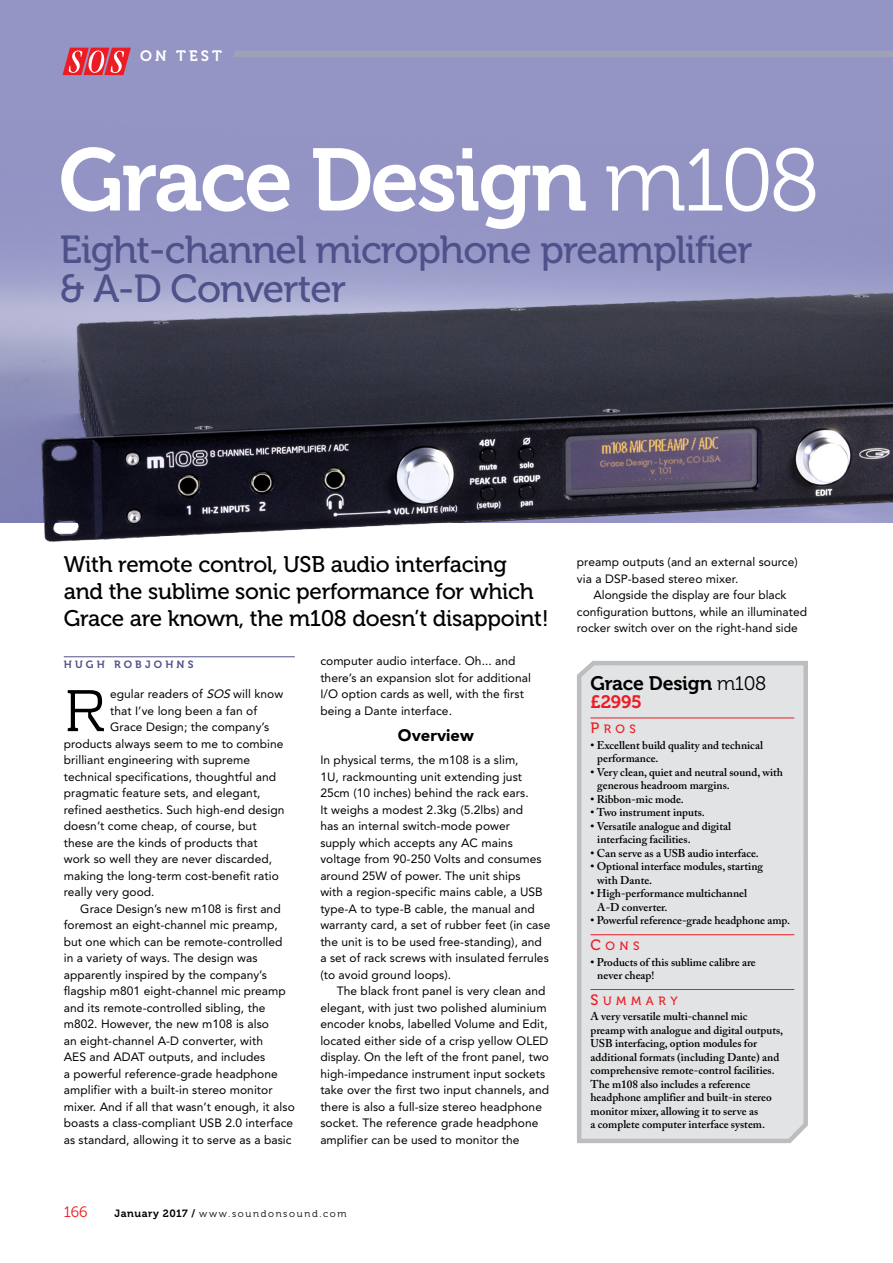
<style>
.page{position:relative;width:893px;height:1263px;background:#fff}
.page>*{position:absolute;margin:0;border:0;box-sizing:border-box;transform-origin:0 0}
.t1{font:87.9px "Museo 700";letter-spacing:-.035em;color:#fff}
.t2{font:300 61.5px "Kontrapunkt";color:#000}
.t3{font:39px/39px "Museo 500";letter-spacing:-.02em;color:#4f528a}
.t4{font:22.5px/27px "Museo 500";letter-spacing:-.01em;color:#000}
.t5{font:19.5px "Museo 700";letter-spacing:-.01em;color:#000}
.t6{font:18px "Museo 700";color:#ed1c24}
.t7{font:900 16.5px "Avenir LT Std";color:#000}
.t8{font:15px "Museo 700";letter-spacing:.2em;color:#fff}
.t9{font:15px "Museo 300";color:#ed1c24}
.t10{font:12px/16.5px "Avenir LT Std";letter-spacing:.005em;color:#000}
.t11{font:12px "Museo 500 SC800";letter-spacing:.375em;color:#ed1c24}
.t12{font:600 11.25px/13.5px "Adobe Caslon Pro";color:#000}
.t13{font:10.5px "Museo 700";letter-spacing:.3em;color:#4f528a}
.t14{font:9.75px "Museo 300";letter-spacing:.17em;color:#000}
.s1{font-family:"Museo 300"}
.s2{font-style:italic}
.s3{font-family:"Museo 700";font-size:10.5px}
.s4{font-size:15px}
</style>
<div class="page">
<img style="left:0;top:0;width:893px;height:542px">
<hr style="left:64px;top:656px;width:231px;height:1px;background:#4f528a">
<div style="left:577px;top:660px;width:231px;height:484px;background:#e2e3e4"></div>
<hr style="left:590px;top:717px;width:204px;height:1px;background:#ed1c24">
<hr style="left:590px;top:934px;width:204px;height:1px;background:#ed1c24">
<hr style="left:590px;top:989px;width:204px;height:1px;background:#ed1c24">
<div style="left:234px;top:51px;width:659px;height:6px;background:#9fa1b6"></div>
<svg style="left:63px;top:48px;width:68px;height:27px;background:#e05562"></svg>
<p class="t8" style="left:140px;top:48px;width:83px">on test</p>
<h1 class="t1" style="left:59px;top:131px;width:762px">Grace Design <span class="s1">m108</span></h1>
<h3 class="t3" style="left:60px;top:231px;width:694px">Eight-channel microphone preamplifier &amp; A-D Converter</h3>
<h3 class="t4" style="left:64px;top:551px;width:487px">With remote control, USB audio interfacing and the sublime sonic performance for which<br>Grace are known, the m108 doesn’t disappoint!</h3>
<p class="t13" style="left:64px;top:659px;width:131px">Hugh Robjoh ns</p>
<h2 class="t2" style="left:64px;top:675px;width:45px">R</h2>
<p class="t10" style="left:110px;top:686px;width:175px">egular readers of <span class="s2">SOS</span> will know</p>
<p class="t10" style="left:110px;top:702px;width:149px">that I’ve long been a fan of</p>
<p class="t10" style="left:110px;top:719px;width:160px">Grace Design; the company’s</p>
<p class="t10" style="left:64px;top:735px;width:221px">products always seem to me to combine</p>
<p class="t10" style="left:64px;top:752px;width:188px">brilliant engineering with supreme</p>
<p class="t10" style="left:64px;top:768px;width:214px">technical specifications, thoughtful and</p>
<p class="t10" style="left:64px;top:785px;width:198px">pragmatic feature sets, and elegant,</p>
<p class="t10" style="left:64px;top:801px;width:222px">refined aesthetics. Such high-end design</p>
<p class="t10" style="left:64px;top:818px;width:194px">doesn’t come cheap, of course, but</p>
<p class="t10" style="left:64px;top:834px;width:195px">these are the kinds of products that</p>
<p class="t10" style="left:64px;top:851px;width:210px">work so well they are never discarded,</p>
<p class="t10" style="left:64px;top:867px;width:217px">making the long-term cost-benefit ratio</p>
<p class="t10" style="left:64px;top:884px;width:92px">really very good.</p>
<p class="t10" style="left:80px;top:900px;width:202px">Grace Design’s new m108 is first and</p>
<p class="t10" style="left:64px;top:917px;width:216px">foremost an eight-channel mic preamp,</p>
<p class="t10" style="left:64px;top:933px;width:220px">but one which can be remote-controlled</p>
<p class="t10" style="left:64px;top:950px;width:195px">in a variety of ways. The design was</p>
<p class="t10" style="left:64px;top:966px;width:205px">apparently inspired by the company’s</p>
<p class="t10" style="left:64px;top:983px;width:224px">flagship m801 eight-channel mic preamp</p>
<p class="t10" style="left:64px;top:999px;width:203px">and its remote-controlled sibling, the</p>
<p class="t10" style="left:64px;top:1016px;width:207px">m802. However, the new m108 is also</p>
<p class="t10" style="left:64px;top:1032px;width:201px">an eight-channel A-D converter, with</p>
<p class="t10" style="left:64px;top:1049px;width:203px">AES and ADAT outputs, and includes</p>
<p class="t10" style="left:64px;top:1065px;width:216px">a powerful reference-grade headphone</p>
<p class="t10" style="left:64px;top:1082px;width:210px">amplifier with a built-in stereo monitor</p>
<p class="t10" style="left:64px;top:1098px;width:232px">mixer. And if all that wasn’t enough, it also</p>
<p class="t10" style="left:64px;top:1115px;width:231px">boasts a class-compliant USB 2.0 interface</p>
<p class="t10" style="left:64px;top:1131px;width:229px">as standard, allowing it to serve as a basic</p>
<p class="t10" style="left:320px;top:653px;width:212px">computer audio interface. Oh... and there’s an expansion slot for additional I/O option cards as well, with the first being a Dante interface.</p>
<h3 class="t7" style="left:398px;top:725px;width:77px">Overview</h3>
<p class="t10" style="left:320px;top:752px;width:232px">In physical terms, the m108 is a slim,<br>1U, rackmounting unit extending just 25cm (10 inches) behind the rack ears.<br>It weighs a modest 2.3kg (5.2lbs) and<br>has an internal switch-mode power<br>supply which accepts any AC mains voltage from 90-250 Volts and consumes around 25W of power. The unit ships<br>with a region-specific mains cable, a USB type-A to type-B cable, the manual and warranty card, a set of rubber feet (in case the unit is to be used free-standing), and a set of rack screws with insulated ferrules (to avoid ground loops).</p>
<p class="t10" style="left:320px;top:983px;width:230px;text-indent:16px">The black front panel is very clean and elegant, with just two polished aluminium encoder knobs, labelled Volume and Edit, located either side of a crisp yellow OLED display. On the left of the front panel, two high-impedance instrument input sockets take over the first two input channels, and there is also a full-size stereo headphone socket. The reference grade headphone amplifier can be used to monitor the</p>
<p class="t9" style="left:64px;top:1204px;width:25px">166</p>
<p class="t14" style="left:115px;top:1208px;width:233px"><span class="s3">January 2017 /</span> www.soundonsound.com</p>
<p class="t10" style="left:577px;top:554px;width:222px">preamp outputs (and an external source) via a DSP-based stereo mixer.</p>
<p class="t10" style="left:577px;top:587px;width:232px;text-indent:16px">Alongside the display are four black configuration buttons, while an illuminated rocker switch over on the right-hand side</p>
<h3 class="t5" style="left:590px;top:672px;width:177px">Grace Design <span class="s1">m108</span></h3>
<h3 class="t6" style="left:590px;top:691px;width:53px">£2995</h3>
<p class="t11" style="left:590px;top:722px;width:47px"><span class="s4">P</span>ROS</p>
<p class="t12" style="left:597px;top:738px;width:167px;text-indent:-7px">• Excellent build quality and technical performance.</p>
<p class="t12" style="left:597px;top:765px;width:187px;text-indent:-7px">• Very clean, quiet and neutral sound, with generous headroom margins.</p>
<p class="t12" style="left:590px;top:792px;width:95px">• Ribbon‑mic mode.</p>
<p class="t12" style="left:590px;top:806px;width:116px">• Two instrument inputs.</p>
<p class="t12" style="left:597px;top:819px;width:135px;text-indent:-7px">• Versatile analogue and digital interfacing facilities.</p>
<p class="t12" style="left:590px;top:846px;width:170px">• Can serve as a USB audio interface.</p>
<p class="t12" style="left:597px;top:860px;width:167px;text-indent:-7px">• Optional interface modules, starting with Dante.</p>
<p class="t12" style="left:597px;top:887px;width:151px;text-indent:-7px">• High-performance multichannel<br>A-D converter.</p>
<p class="t12" style="left:590px;top:914px;width:201px">• Powerful reference-grade headphone amp.</p>
<p class="t11" style="left:590px;top:939px;width:51px"><span class="s4">C</span>ONS</p>
<p class="t12" style="left:597px;top:955px;width:160px;text-indent:-7px">• Products of this sublime calibre are never cheap!</p>
<p class="t11" style="left:590px;top:994px;width:89px"><span class="s4">S</span>UMMARY</p>
<p class="t12" style="left:590px;top:1010px;width:194px">A very versatile multi-channel mic preamp with analogue and digital outputs, USB interfacing, option modules for additional formats (including Dante) and comprehensive remote-control facilities.<br>The m108 also includes a reference headphone amplifier and built-in stereo monitor mixer, allowing it to serve as<br>a complete computer interface system.</p>
</div>
